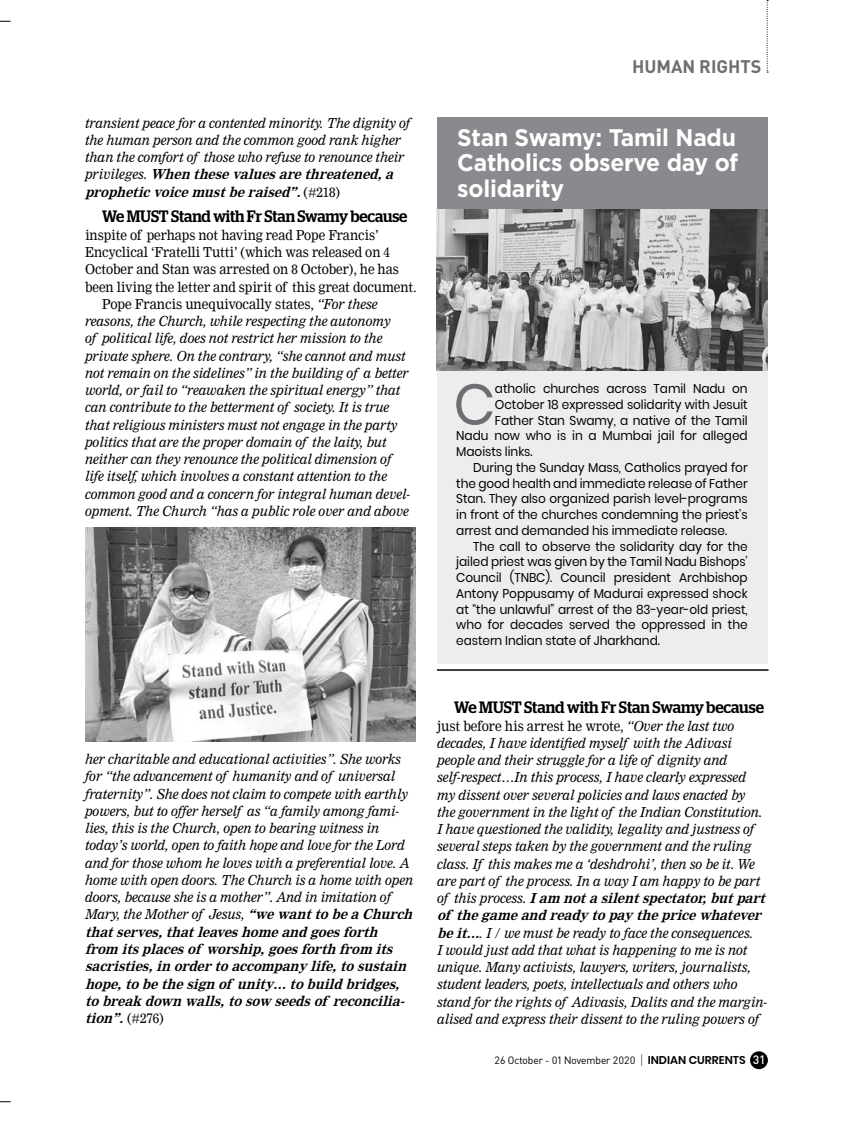
<style>
.page{position:relative;width:853px;height:1123px;background:#fff}
.page>*{position:absolute;margin:0;border:0;box-sizing:border-box;transform-origin:0 0}
.t1{font:57.45px "Poppins";color:#6d6e71;scale:.95 1}
.t2{font:700 24px/25.5px "Gotham";letter-spacing:-.01em;color:#fff;text-align:justify;scale:.95 1}
.t3{font:700 18px "DI Nc";color:#6d6e71}
.t4{font:500 16.5px "Stag";letter-spacing:-.005em;color:#000;scale:.94 1}
.t5{font:500 16.5px "Stag";letter-spacing:-.005em;color:#000;scale:.95 1}
.t6{font:italic 13.5px/17.2px "Nimrod";letter-spacing:-.005em;color:#000;scale:.95 1}
.t7{font:13.5px "Nimrod";letter-spacing:-.005em;color:#000;scale:.94 1}
.t8{font:13.5px "Nimrod";letter-spacing:-.005em;color:#000;scale:.95 1}
.t9{font:12.75px "Poppins";letter-spacing:-.005em;color:#000;scale:.95 1}
.t10{font:10.5px "Sapient Sans";color:#000}
.s1{font-weight:700}
.s2{font-style:normal}
.s3{font-style:italic}
.s4{font-weight:300;font-size:13.5px}
.s5{font-family:"Poppins";font-weight:600;font-size:11.25px}
.s6{font-weight:500;font-size:12px;color:#fff}
</style>
<div class="page">
<div style="left:750px;top:1051px;width:17px;height:18px;background:#000;border-radius:50%"></div>
<svg style="left:766px;top:0;width:2px;height:73px"></svg>
<div style="left:437px;top:370px;width:330px;height:294px;background:#ededee"></div>
<img style="left:437px;top:209px;width:330px;height:162px">
<div style="left:437px;top:117px;width:330px;height:92px;background:#888a8d"></div>
<hr style="left:437px;top:669px;width:331px;height:1px;background:#000">
<img style="left:85px;top:527px;width:331px;height:214px">
<p class="t6" style="left:85px;top:114px;width:344px">transient peace for a contented minority. The dignity of the human person and the common good rank higher than the comfort of those who refuse to renounce their p r i v i l e g e s . <span class="s1">When thesevaluesarethreatened,a propheticvoicemustberaised”.</span> <span class="s2">( # 2 1 8 )</span></p>
<p class="t4" style="left:102px;top:207px;width:326px">We MUST Stand with Fr Stan Swamy because</p>
<p class="t7" style="left:85px;top:227px;width:314px">inspite of perhaps not having read Pope Francis’</p>
<p class="t7" style="left:85px;top:244px;width:326px">Encyclical ‘Fratelli Tutti’ (which was released on 4</p>
<p class="t7" style="left:85px;top:261px;width:335px">October and Stan was arrested on 8 October), he has</p>
<p class="t7" style="left:85px;top:278px;width:354px">been living the letter and spirit of this great document.</p>
<p class="t8" style="left:102px;top:296px;width:291px">Pope Francis unequivocally states, <span class="s3">“For these</span></p>
<p class="t6" style="left:85px;top:312px;width:323px">reasons, the Church, while respecting the autonomy</p>
<p class="t6" style="left:85px;top:330px;width:314px">of political life, does not restrict her mission to the</p>
<p class="t6" style="left:85px;top:347px;width:339px">private sphere. On the contrary, “she cannot and must</p>
<p class="t6" style="left:85px;top:364px;width:342px">not remain on the sidelines” in the building of a better</p>
<p class="t6" style="left:85px;top:381px;width:333px">world, or fail to “reawaken the spiritual energy” that</p>
<p class="t6" style="left:85px;top:399px;width:321px">can contribute to the betterment of society. It is true</p>
<p class="t6" style="left:85px;top:416px;width:330px">that religious ministers must not engage in the party</p>
<p class="t6" style="left:85px;top:433px;width:319px">politics that are the proper domain of the laity, but</p>
<p class="t6" style="left:85px;top:451px;width:324px">neither can they renounce the political dimension of</p>
<p class="t6" style="left:85px;top:468px;width:319px">life itself, which involves a constant attention to the</p>
<p class="t6" style="left:85px;top:485px;width:344px">common good and a concern for integral human devel-</p>
<p class="t6" style="left:85px;top:502px;width:342px">opment. The Church “has a public role over and above</p>
<h3 class="t3" style="left:632px;top:55px;width:131px">HUMAN RIGHTS</h3>
<h2 class="t2" style="left:457px;top:124px;width:297px">Stan Swamy: Tamil Nadu Catholics observe day of solidarity</h2>
<h1 class="t1" style="left:453px;top:371px;width:45px">C</h1>
<p class="t9" style="left:495px;top:381px;width:267px">atholic churches across Tamil Nadu on</p>
<p class="t9" style="left:495px;top:397px;width:267px">October 18 expressed solidarity with Jesuit</p>
<p class="t9" style="left:495px;top:413px;width:267px">Father Stan Swamy, a native of the Tamil</p>
<p class="t9" style="left:456px;top:428px;width:308px">Nadu now who is in a Mumbai jail for alleged</p>
<p class="t9" style="left:456px;top:444px;width:82px">Maoists links.</p>
<p class="t9" style="left:473px;top:460px;width:290px">During the Sunday Mass, Catholics prayed for</p>
<p class="t9" style="left:456px;top:476px;width:308px">the good health and immediate release of Father</p>
<p class="t9" style="left:456px;top:491px;width:308px">Stan. They also organized parish level-programs</p>
<p class="t9" style="left:456px;top:507px;width:308px">in front of the churches condemning the priest’s</p>
<p class="t9" style="left:456px;top:523px;width:286px">arrest and demanded his immediate release.</p>
<p class="t9" style="left:473px;top:539px;width:290px">The call to observe the solidarity day for the</p>
<p class="t9" style="left:456px;top:554px;width:308px">jailed priest was given by the Tamil Nadu Bishops’</p>
<p class="t9" style="left:456px;top:570px;width:308px">Council (TNBC). Council president Archbishop</p>
<p class="t9" style="left:456px;top:586px;width:308px">Antony Poppusamy of Madurai expressed shock</p>
<p class="t9" style="left:456px;top:602px;width:308px">at “the unlawful” arrest of the 83-year-old priest,</p>
<p class="t9" style="left:456px;top:617px;width:308px">who for decades served the oppressed in the</p>
<p class="t9" style="left:456px;top:633px;width:216px">eastern Indian state of Jharkhand.</p>
<p class="t6" style="left:85px;top:750px;width:350px">her charitable and educational activities”. She works for “the advancement of humanity and of universal fraternity”. She does not claim to compete with earthly powers, but to offer herself as “a family among fami&shy;lies, this is the Church, open to bearing witness in today’s world, open to faith hope and love for the Lord and for those whom he loves with a preferential love. A home with open doors. The Church is a home with open doors, because she is a mother”. And in imitation of Mary, the Mother of Jesus, <span class="s1">“wewanttobeaChurch thatserves,thatleaveshomeand goesforth from itsplacesof worship,goesforth from its sacristies,in ordertoaccompanylife,tosustain hope,tobethesign of unity… tobuild bridges, tobreak down walls,tosow seedsof reconcilia&shy;tion”.</span><span class="s2">(#276)</span></p>
<p class="t5" style="left:454px;top:697px;width:327px">We MUST Stand with Fr Stan Swamy because</p>
<p class="t6" style="left:437px;top:717px;width:351px"><span class="s2">just before his arrest he wrote,</span> “Over the last two decades, I have identified myself with the Adivasi people and their struggle for a life of dignity and self-respect…In this process, I have clearly expressed<br>my dissent over several policies and laws enacted by<br>the government in the light of the Indian Constitution.<br>I have questioned the validity, legality and justness of several steps taken by the government and the ruling class. If this makes me a ‘deshdrohi’, then so be it. We are part of the process. In a way I am happy to be part of t h i s p r o c e s s . <span class="s1">Iam notasilentspectator,butpart of thegameand readytopaythepricewhatever beit…</span>. I / we must be ready to face the consequences.<br>I would just add that what is happening to me is not unique. Many activists, lawyers, writers, journalists, student leaders, poets, intellectuals and others who stand for the rights of Adivasis, Dalits and the margin&shy;alised and express their dissent to the ruling powers of</p>
<p class="t10" style="left:494px;top:1053px;width:272px">26 October - 01 November 2020 <span class="s4">|</span> <span class="s5">INDIAN CURRENTS</span> <span class="s6">31</span></p>
</div>
